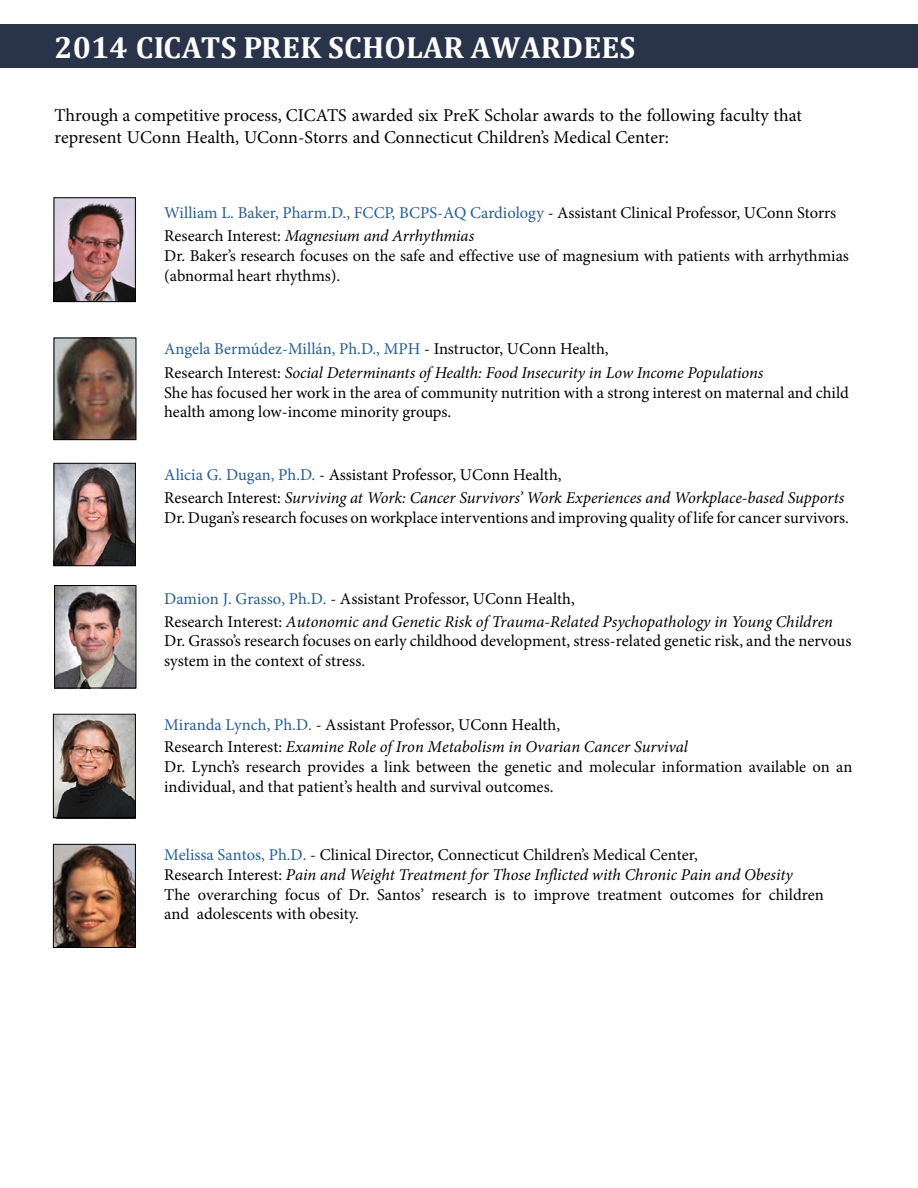
<style>
.page{position:relative;width:918px;height:1188px;background:#fff}
.page>*{position:absolute;margin:0;border:0;box-sizing:border-box;transform-origin:0 0}
.t1{font:700 30.75px "Cambria";letter-spacing:.005em;color:#fff}
.t2{font:18px/21.6px "Minion Pro";color:#000}
.t3{font:16.5px/19.8px "Minion Pro";color:#000}
.t4{font:italic 16.5px/22.8px "Minion Pro";color:#000}
.s1{color:#215e9e}
.s2{font-style:italic}
.s3{font-style:normal;color:#215e9e}
.s4{font-style:normal}
</style>
<div class="page">
<img style="left:55px;top:465px;width:79px;height:99px">
<div style="left:53px;top:463px;width:83px;height:103px;border:1px solid #000"></div>
<div style="left:54px;top:577px;width:91px;height:111px;background:#000;opacity:.24"></div>
<img style="left:56px;top:587px;width:78px;height:99px">
<div style="left:54px;top:585px;width:82px;height:103px;border:1px solid #000"></div>
<img style="left:55px;top:199px;width:79px;height:101px">
<div style="left:53px;top:197px;width:83px;height:105px;border:1px solid #000"></div>
<img style="left:53px;top:716px;width:82px;height:103px">
<div style="left:53px;top:714px;width:83px;height:104px;border:1px solid #000"></div>
<img style="left:55px;top:846px;width:79px;height:100px">
<div style="left:53px;top:844px;width:83px;height:104px;border:1px solid #000"></div>
<div style="left:53px;top:336px;width:92px;height:112px;background:#000;opacity:.24"></div>
<img style="left:55px;top:340px;width:79px;height:98px">
<div style="left:53px;top:338px;width:83px;height:102px;border:1px solid #000"></div>
<div style="left:0;top:24px;width:918px;height:44px;background:#29344a"></div>
<h1 class="t1" style="left:54px;top:26px;width:582px">2014 CICATS PREK SCHOLAR AWARDEES</h1>
<p class="t2" style="left:54px;top:105px;width:749px">Through a competitive process, CICATS awarded six PreK Scholar awards to the following faculty that represent UConn Health, UConn-Storrs and Connecticut Children’s Medical Center:</p>
<p class="t3" style="left:164px;top:202px;width:674px;line-height:22.8px"><span class="s1">William L. Baker, Pharm.D., FCCP, BCPS-AQ Cardiology</span> - Assistant Clinical Professor, UConn Storrs<br>Research Interest: <span class="s2">Magnesium and Arrhythmias</span></p>
<p class="t3" style="left:164px;top:246px;width:686px">Dr. Baker’s research focuses on the safe and effective use of magnesium with patients with arrhythmias (abnormal heart rhythms).</p>
<p class="t4" style="left:164px;top:336px;width:601px;line-height:24.3px"><span class="s3">Angela Bermúdez-Millán, Ph.D., MPH</span> <span class="s4">- Instructor, UConn Health,<br>Research Interest:</span> Social Determinants of Health: Food Insecurity in Low Income Populations</p>
<p class="t3" style="left:164px;top:383px;width:686px">She has focused her work in the area of community nutrition with a strong interest on maternal and child health among low-income minority groups.</p>
<p class="t4" style="left:164px;top:464px;width:682px"><span class="s3">Alicia G. Dugan, Ph.D.</span> <span class="s4">- Assistant Professor, UConn Health,<br>Research Interest:</span> Surviving at Work: Cancer Survivors’ Work Experiences and Workplace-based Supports</p>
<p class="t3" style="left:164px;top:508px;width:686px">Dr. Dugan’s research focuses on workplace interventions and improving quality of life for cancer survivors.</p>
<p class="t4" style="left:164px;top:587px;width:670px"><span class="s3">Damion J. Grasso, Ph.D.</span> <span class="s4">- Assistant Professor, UConn Health,<br>Research Interest:</span> Autonomic and Genetic Risk of Trauma-Related Psychopathology in Young Children</p>
<p class="t3" style="left:164px;top:631px;width:689px">Dr. Grasso’s research focuses on early childhood development, stress-related genetic risk, and the nervous system in the context of stress.</p>
<p class="t4" style="left:164px;top:713px;width:525px"><span class="s3">Miranda Lynch, Ph.D.</span> <span class="s4">- Assistant Professor, UConn Health,<br>Research Interest:</span> Examine Role of Iron Metabolism in Ovarian Cancer Survival</p>
<p class="t3" style="left:164px;top:757px;width:690px">Dr. Lynch’s research provides a link between the genetic and molecular information available on an individual, and that patient’s health and survival outcomes.</p>
<p class="t3" style="left:164px;top:845px;width:661px"><span class="s1">Melissa Santos, Ph.D.</span> - Clinical Director, Connecticut Children’s Medical Center,<br>Research Interest: <span class="s2">Pain and Weight Treatment for Those Inflicted with Chronic Pain and Obesity<br></span>The overarching focus of Dr. Santos’ research is to improve treatment outcomes for children and adolescents with obesity.</p>
</div>
